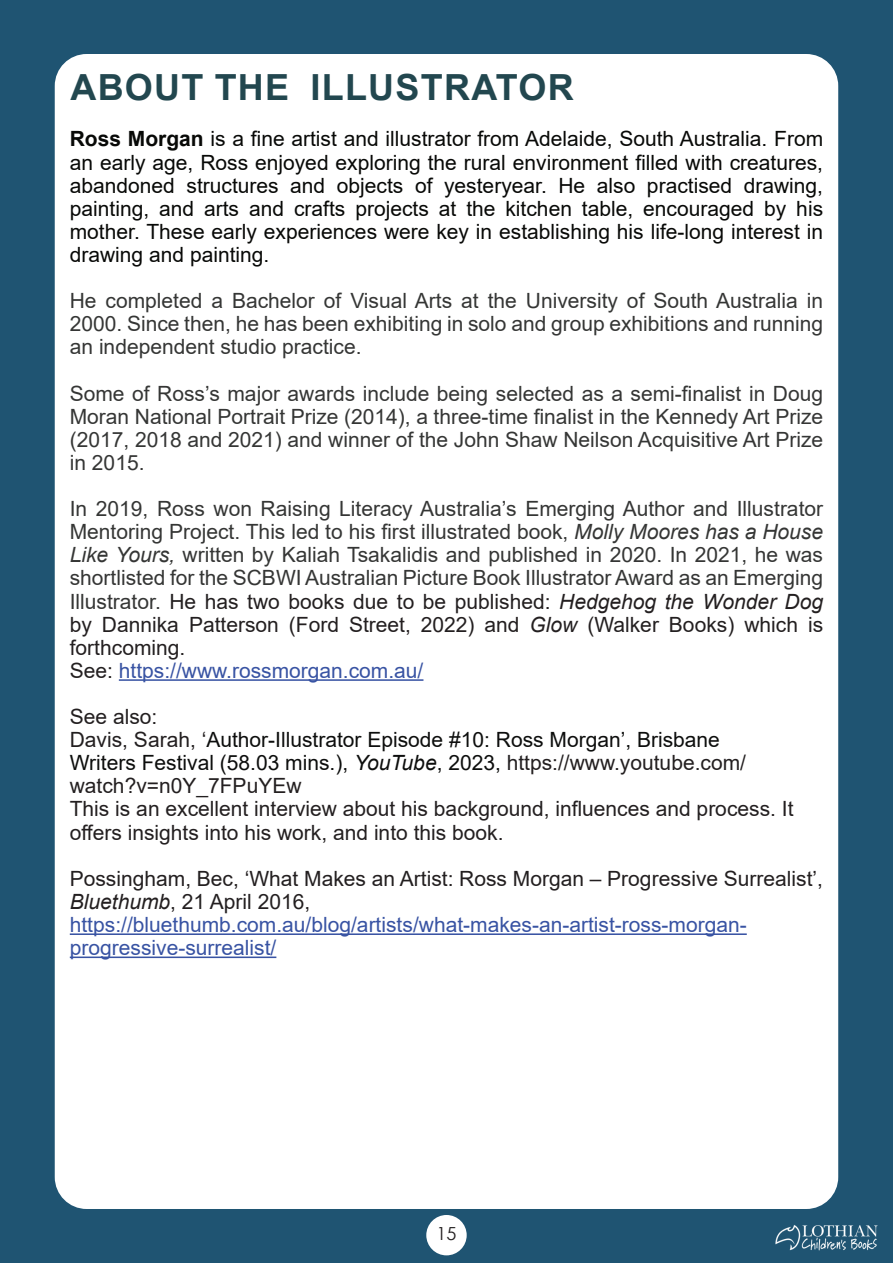
<style>
.page{position:relative;width:893px;height:1263px;background:#1f5472}
.page>*{position:absolute;margin:0;border:0;box-sizing:border-box;transform-origin:0 0}
.t1{font:700 36px "Arial";letter-spacing:.035em;color:#22474f}
.t2{font:21px/23.1px "Arial";color:#353635;text-align:justify}
.t3{font:21px/23.1px "Arial";color:#080907;text-align:justify}
.t4{font:21px/23.1px "Arial";color:#231f20}
.t5{font:21px/23.1px "Arial";color:#3853a3}
.t6{font:18px "Century Gothic";color:#231f20}
.s1{font-weight:700}
.s2{font-style:italic}
.s3{color:#231f20}
.s4{font-style:italic;color:#231f20}
.s5{color:#3853a3}
.s6{color:#0d0e0d}
.s7{font-style:italic;color:#0d0e0d}
</style>
<div class="page">
<div style="left:55px;top:54px;width:783px;height:1155px;background:#fff;border-radius:32px"></div>
<div style="left:426px;top:1215px;width:41px;height:40px;background:#fff;border-radius:50%"></div>
<img style="left:774px;top:1216px;width:105px;height:45px">
<hr style="left:119px;top:679px;width:304px;height:2px;background:#3853a3">
<hr style="left:70px;top:933px;width:677px;height:2px;background:#3853a3">
<hr style="left:70px;top:956px;width:206px;height:2px;background:#3853a3">
<h1 class="t1" style="left:70px;top:62px;width:505px">ABOUT THE ILLUSTRATOR</h1>
<p class="t3" style="left:70px;top:127px;width:755px"><span class="s1">Ross Morgan</span> is a fine artist and illustrator from Adelaide, South Australia. From an early age, Ross enjoyed exploring the rural environment filled with creatures, abandoned structures and objects of yesteryear. He also practised drawing, painting, and arts and crafts projects at the kitchen table, encouraged by his mother. These early experiences were key in establishing his life-long interest in drawing and painting.</p>
<p class="t2" style="left:70px;top:289px;width:755px">He completed a Bachelor of Visual Arts at the University of South Australia in 2000. Since then, he has been exhibiting in solo and group exhibitions and running an independent studio practice.</p>
<p class="t2" style="left:70px;top:382px;width:755px">Some of Ross’s major awards include being selected as a semi-finalist in Doug Moran National Portrait Prize (2014), a three-time finalist in the Kennedy Art Prize (2017, 2018 and 2021) and winner of the John Shaw Neilson Acquisitive Art Prize in 2015.</p>
<p class="t2" style="left:70px;top:497px;width:755px;text-align:left">In 2019, Ross won Raising Literacy Australia’s Emerging Author and Illustrator Mentoring Project. This led to his first illustrated book, <span class="s2">Molly Moores has a House Like Yours,</span> written by Kaliah Tsakalidis and published in 2020. In 2021, he was shortlisted for the SCBWI Australian Picture Book Illustrator Award as an Emerging Illustrator. <span class="s3">He has two books due to be published:</span> <span class="s4">Hedgehog the Wonder Dog </span><span class="s3">by Dannika Patterson (Ford Street, 2022) and</span> <span class="s4">Glow</span> <span class="s3">(Walker Books) which is forthcoming.<br>See:</span> <span class="s5">https://www.rossmorgan.com.au/</span></p>
<p class="t4" style="left:70px;top:705px;width:725px">See also:<br>Davis, Sarah, ‘<span class="s6">Author-Illustrator Episode #10: Ross Morgan’, Brisbane<br>Writers Festival (58.03 mins.),</span> <span class="s7">YouTube</span><span class="s6">, 2023,</span> https://www.youtube.com/ watch?v=n0Y_7FPuYEw<br>This is an excellent interview about his background, influences and process. It offers insights into his work, and into this book.</p>
<p class="t5" style="left:70px;top:867px;width:755px"><span class="s3">Possingham, Bec, ‘What Makes an Artist: Ross Morgan – Progressive Surrealist’, </span><span class="s4">Bluethumb</span><span class="s3">, 21 April 2016, </span>https://bluethumb.com.au/blog/artists/what-makes-an-artist-ross-morgan&shy;progressive-surrealist/</p>
<p class="t6" style="left:436px;top:1221px;width:21px">15</p>
</div>
